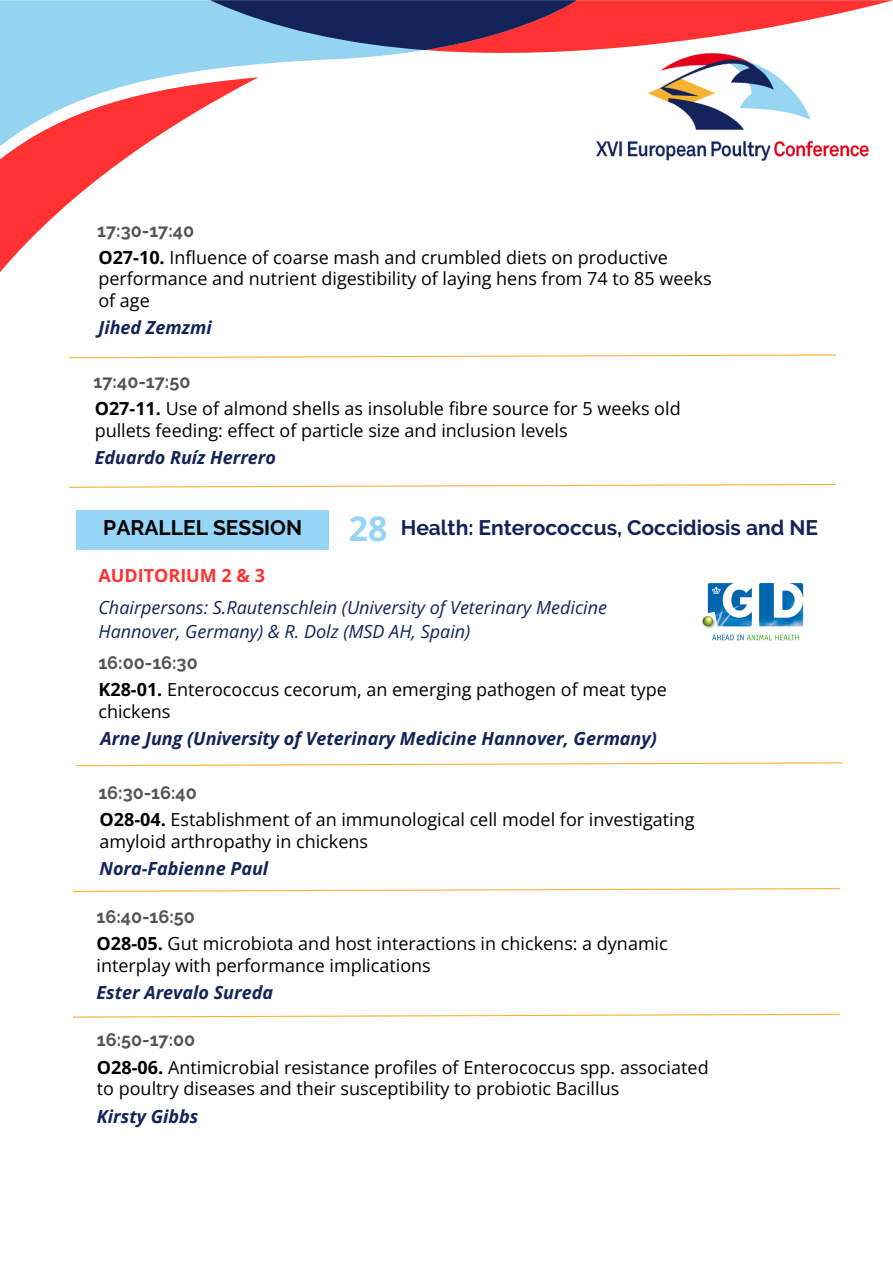
<style>
.page{position:relative;width:893px;height:1264px;background:#fff}
.page>*{position:absolute;margin:0;border:0;box-sizing:border-box;transform-origin:0 0}
.t1{font:700 33.9px "Open Sans";color:#95d6f6}
.t2{font:700 21px "Raleway";color:#13235a}
.t3{font:700 21px "Raleway";color:#000}
.t4{font:18px/21.3px "Open Sans";color:#000}
.t5{font:italic 700 18px "Open Sans";color:#13235a}
.t6{font:italic 18px/24.8px "Open Sans";color:#13235a}
.t7{font:700 18px "Raleway";color:#545454}
.t8{font:700 18px "Open Sans";color:#ff3131}
.s1{font-weight:700}
</style>
<div class="page">
<svg style="left:576px;top:0;width:316px;height:51px;fill:#ff3131"></svg>
<svg style="left:0;top:0;width:576px;height:77px;fill:#95d4f0"></svg>
<svg style="left:210px;top:0;width:366px;height:50px;background:#554c74"></svg>
<svg style="left:0;top:77px;width:258px;height:195px"></svg>
<img style="left:593px;top:46px;width:280px;height:115px">
<svg style="left:69px;top:354px;width:767px;height:5px"></svg>
<svg style="left:69px;top:483px;width:767px;height:5px"></svg>
<div style="left:76px;top:510px;width:253px;height:39px;background:#95d6f6"></div>
<svg style="left:76px;top:762px;width:767px;height:4px"></svg>
<svg style="left:73px;top:888px;width:767px;height:4px"></svg>
<svg style="left:73px;top:1013px;width:767px;height:5px"></svg>
<img style="left:702px;top:583px;width:102px;height:58px">
<p class="t7" style="left:97px;top:220px;width:98px">17:30-17:40</p>
<p class="t4" style="left:98px;top:246px;width:614px"><span class="s1">O27-10.</span> Influence of coarse mash and crumbled diets on productive performance and nutrient digestibility of laying hens from 74 to 85 weeks of age</p>
<h3 class="t5" style="left:98px;top:315px;width:115px">Jihed Zemzmi</h3>
<h4 class="t7" style="left:94px;top:371px;width:98px">17:40-17:50</h4>
<p class="t4" style="left:95px;top:398px;width:587px"><span class="s1">O27-11.</span> Use of almond shells as insoluble fibre source for 5 weeks old pullets feeding: effect of particle size and inclusion levels</p>
<h3 class="t5" style="left:95px;top:445px;width:183px">Eduardo Ruíz Herrero</h3>
<h3 class="t3" style="left:103px;top:515px;width:200px">PARALLEL SESSION</h3>
<p class="t1" style="left:349px;top:504px;width:40px">28</p>
<h3 class="t2" style="left:400px;top:515px;width:419px">Health: Enterococcus, Coccidiosis and NE</h3>
<h4 class="t8" style="left:98px;top:563px;width:168px">AUDITORIUM 2 &amp; 3</h4>
<p class="t6" style="left:98px;top:594px;width:510px">Chairpersons: S.Rautenschlein (University of Veterinary Medicine<br>Hannover, Germany) &amp; R. Dolz (MSD AH, Spain)</p>
<h1 class="t7" style="left:98px;top:651px;width:101px">16:00-16:30</h1>
<h2 class="t4" style="left:98px;top:678px;width:570px"><span class="s1">K28-01.</span> Enterococcus cecorum, an emerging pathogen of meat type chickens</h2>
<p class="t5" style="left:101px;top:725px;width:558px">Arne Jung (University of Veterinary Medicine Hannover, Germany)</p>
<p class="t7" style="left:98px;top:782px;width:100px">16:30-16:40</p>
<h3 class="t4" style="left:99px;top:808px;width:596px"><span class="s1">O28-04.</span> Establishment of an immunological cell model for investigating amyloid arthropathy in chickens</h3>
<h4 class="t5" style="left:99px;top:856px;width:170px">Nora-Fabienne Paul</h4>
<p class="t7" style="left:96px;top:905px;width:100px">16:40-16:50</p>
<h3 class="t4" style="left:96px;top:932px;width:572px"><span class="s1">O28-05.</span> Gut microbiota and host interactions in chickens: a dynamic interplay with performance implications</h3>
<h4 class="t5" style="left:96px;top:979px;width:178px">Ester Arevalo Sureda</h4>
<h3 class="t7" style="left:97px;top:1029px;width:100px">16:50-17:00</h3>
<h4 class="t4" style="left:97px;top:1056px;width:613px"><span class="s1">O28-06.</span> Antimicrobial resistance profiles of Enterococcus spp. associated to poultry diseases and their susceptibility to probiotic Bacillus</h4>
<p class="t5" style="left:97px;top:1103px;width:103px">Kirsty Gibbs</p>
</div>
